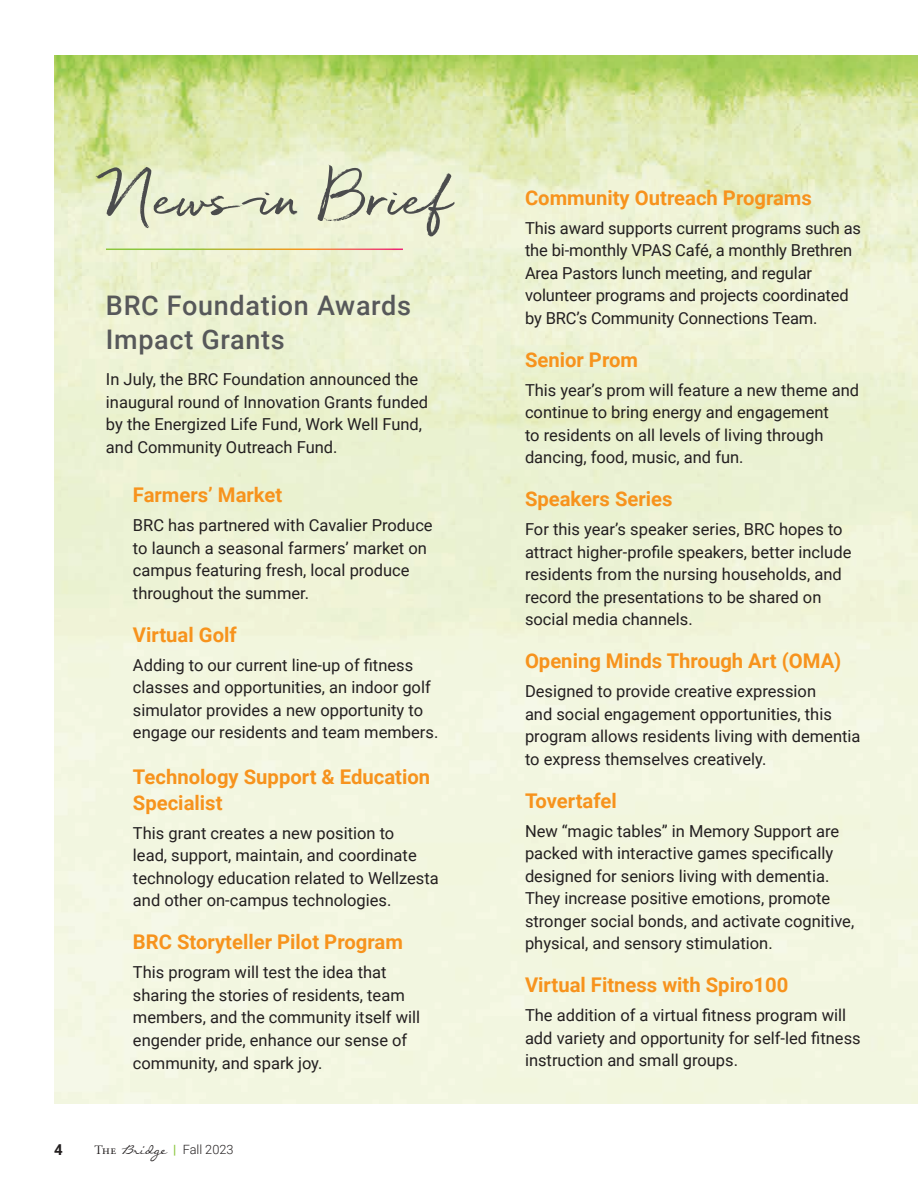
<style>
.page{position:relative;width:918px;height:1188px;background:#fff}
.page>*{position:absolute;margin:0;border:0;box-sizing:border-box;transform-origin:0 0}
.t1{font:52.5px "Quickbrush";color:#4b4c4d}
.t2{font:500 27px/34.5px "Roboto";letter-spacing:.025em;color:#57585a}
.t3{font:700 20.25px/25.5px "Roboto";color:#f7931d}
.t4{font:16.5px/22.5px "Roboto";color:#231f20}
.t5{font:700 15px "Roboto";color:#231f20}
.t6{font:300 12.75px "Roboto";color:#231f20}
.s1{font-family:"Adobe Garamond Pro";font-weight:400}
.s2{font-family:"Callie Hand";font-weight:400;font-size:18px}
.s3{font-weight:500;color:#8bc63e}
</style>
<div class="page">
<img style="left:54px;top:55px;width:864px;height:1049px">
<hr style="left:106px;top:249px;width:297px;height:1px;background:#fff">
<h1 class="t1" style="left:106px;top:165px;width:348px">News in Brief</h1>
<h2 class="t2" style="left:106px;top:287px;width:307px">BRC Foundation Awards<br>Impact Grants</h2>
<p class="t4" style="left:106px;top:368px;width:324px">In July, the BRC Foundation announced the inaugural round of Innovation Grants funded by the Energized Life Fund, Work Well Fund, and Community Outreach Fund.</p>
<p class="t3" style="left:133px;top:482px;width:151px">Farmers’ Market</p>
<p class="t4" style="left:133px;top:514px;width:301px">BRC has partnered with Cavalier Produce to launch a seasonal farmers’ market on campus featuring fresh, local produce throughout the summer.</p>
<p class="t3" style="left:133px;top:621px;width:105px">Virtual Golf</p>
<p class="t4" style="left:133px;top:653px;width:307px">Adding to our current line-up of fitness classes and opportunities, an indoor golf simulator provides a new opportunity to engage our residents and team members.</p>
<p class="t3" style="left:133px;top:764px;width:299px">Technology Support &amp; Education<br>Specialist</p>
<p class="t4" style="left:133px;top:821px;width:307px">This grant creates a new position to<br>lead, support, maintain, and coordinate technology education related to Wellzesta and other on-campus technologies.</p>
<p class="t3" style="left:133px;top:929px;width:271px">BRC Storyteller Pilot Program</p>
<p class="t4" style="left:133px;top:961px;width:289px">This program will test the idea that sharing the stories of residents, team members, and the community itself will engender pride, enhance our sense of community, and spark joy.</p>
<p class="t5" style="left:54px;top:1139px;width:10px">4</p>
<p class="t6" style="left:94px;top:1140px;width:141px"><span class="s1">The</span> <span class="s2">Bridge</span> <span class="s3">|</span> Fall 2023</p>
<p class="t3" style="left:525px;top:184px;width:288px">Community Outreach Programs</p>
<p class="t4" style="left:525px;top:216px;width:338px">This award supports current programs such as the bi-monthly VPAS Café, a monthly Brethren Area Pastors lunch meeting, and regular volunteer programs and projects coordinated by BRC’s Community Connections Team.</p>
<p class="t3" style="left:525px;top:346px;width:115px">Senior Prom</p>
<p class="t4" style="left:525px;top:378px;width:336px">This year’s prom will feature a new theme and continue to bring energy and engagement<br>to residents on all levels of living through dancing, food, music, and fun.</p>
<p class="t3" style="left:525px;top:485px;width:149px">Speakers Series</p>
<p class="t4" style="left:525px;top:518px;width:328px">For this year’s speaker series, BRC hopes to attract higher-profile speakers, better include residents from the nursing households, and record the presentations to be shared on social media channels.</p>
<p class="t3" style="left:525px;top:647px;width:318px">Opening Minds Through Art (OMA)</p>
<p class="t4" style="left:525px;top:680px;width:337px">Designed to provide creative expression<br>and social engagement opportunities, this program allows residents living with dementia to express themselves creatively.</p>
<p class="t3" style="left:525px;top:787px;width:93px">Tovertafel</p>
<p class="t4" style="left:525px;top:819px;width:331px">New “magic tables” in Memory Support are packed with interactive games specifically designed for seniors living with dementia.<br>They increase positive emotions, promote stronger social bonds, and activate cognitive, physical, and sensory stimulation.</p>
<p class="t3" style="left:525px;top:971px;width:265px">Virtual Fitness with Spiro100</p>
<p class="t4" style="left:525px;top:1004px;width:337px">The addition of a virtual fitness program will add variety and opportunity for self-led fitness instruction and small groups.</p>
</div>
